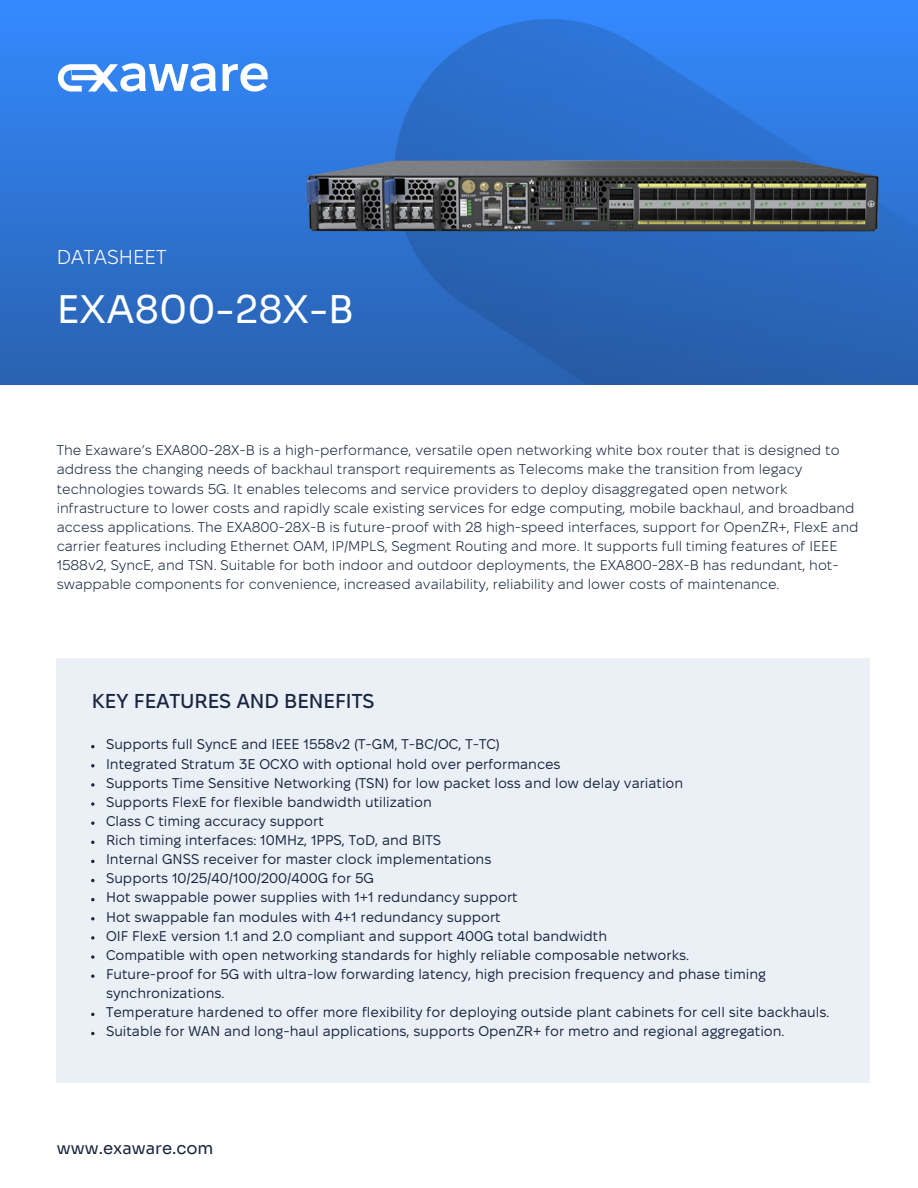
<style>
.page{position:relative;width:918px;height:1188px;background:#fff}
.page>*{position:absolute;margin:0;border:0;box-sizing:border-box;transform-origin:0 0}
.t1{font:38.1px "Sora";color:#fff}
.t2{font:500 20.1px "Fixel Display";color:#18263f}
.t3{font:300 20.1px "Fixel Display";color:#fefeff}
.t4{font:16.5px "Sora";color:#18263f}
.t5{font:14.1px/19.2px "Fixel Display";color:#18263f}
.t6{font:300 14.1px/19.2px "Fixel Display";color:#18263f}
</style>
<div class="page">
<div style="left:0;top:0;width:918px;height:385px;background:linear-gradient(to bottom,#348aff,#2961b0)"></div>
<svg style="left:223px;top:63px;width:45px;height:28px"></svg>
<svg style="left:58px;top:63px;width:158px;height:28px"></svg>
<img style="left:394px;top:20px;width:524px;height:364px">
<div style="left:57px;top:658px;width:813px;height:425px;background:#ebf0f7"></div>
<img style="left:303px;top:143px;width:580px;height:99px">
<svg style="left:91px;top:745px;width:4px;height:3px"></svg>
<svg style="left:91px;top:764px;width:4px;height:3px"></svg>
<svg style="left:91px;top:783px;width:4px;height:4px"></svg>
<svg style="left:91px;top:802px;width:4px;height:4px"></svg>
<svg style="left:91px;top:821px;width:4px;height:4px"></svg>
<svg style="left:91px;top:841px;width:4px;height:3px"></svg>
<svg style="left:91px;top:860px;width:4px;height:3px"></svg>
<svg style="left:91px;top:879px;width:4px;height:3px"></svg>
<svg style="left:91px;top:898px;width:4px;height:3px"></svg>
<svg style="left:91px;top:917px;width:4px;height:3px"></svg>
<svg style="left:91px;top:936px;width:4px;height:4px"></svg>
<svg style="left:91px;top:955px;width:4px;height:4px"></svg>
<svg style="left:91px;top:974px;width:4px;height:4px"></svg>
<svg style="left:91px;top:1013px;width:4px;height:3px"></svg>
<svg style="left:91px;top:1032px;width:4px;height:3px"></svg>
<h1 class="t3" style="left:57px;top:246px;width:111px">DATASHEET</h1>
<h3 class="t1" style="left:57px;top:286px;width:299px">EXA800-28X-B</h3>
<p class="t6" style="left:57px;top:441px;width:803px">The Exaware’s EXA800-28X-B is a high-performance, versatile open networking white box router that is designed to address the changing needs of backhaul transport requirements as Telecoms make the transition from legacy technologies towards 5G. It enables telecoms and service providers to deploy disaggregated open network infrastructure to lower costs and rapidly scale existing services for edge computing, mobile backhaul, and broadband access applications. The EXA800-28X-B is future-proof with 28 high-speed interfaces, support for OpenZR+, FlexE and carrier features including Ethernet OAM, IP/MPLS, Segment Routing and more. It supports full timing features of IEEE 1588v2, SyncE, and TSN. Suitable for both indoor and outdoor deployments, the EXA800-28X-B has redundant, hot&shy;swappable components for convenience, increased availability, reliability and lower costs of maintenance.</p>
<p class="t2" style="left:92px;top:690px;width:284px">KEY FEATURES AND BENEFITS</p>
<p class="t5" style="left:106px;top:735px;width:725px">Supports full SyncE and IEEE 1558v2 (T-GM, T-BC/OC, T-TC)<br>Integrated Stratum 3E OCXO with optional hold over performances<br>Supports Time Sensitive Networking (TSN) for low packet loss and low delay variation<br>Supports FlexE for flexible bandwidth utilization<br>Class C timing accuracy support<br>Rich timing interfaces: 10MHz, 1PPS, ToD, and BITS<br>Internal GNSS receiver for master clock implementations<br>Supports 10/25/40/100/200/400G for 5G<br>Hot swappable power supplies with 1+1 redundancy support<br>Hot swappable fan modules with 4+1 redundancy support<br>OIF FlexE version 1.1 and 2.0 compliant and support 400G total bandwidth<br>Compatible with open networking standards for highly reliable composable networks.<br>Future-proof for 5G with ultra-low forwarding latency, high precision frequency and phase timing synchronizations.<br>Temperature hardened to offer more flexibility for deploying outside plant cabinets for cell site backhauls.<br>Suitable for WAN and long-haul applications, supports OpenZR+ for metro and regional aggregation.</p>
<h2 class="t4" style="left:57px;top:1138px;width:158px">www.exaware.com</h2>
</div>
